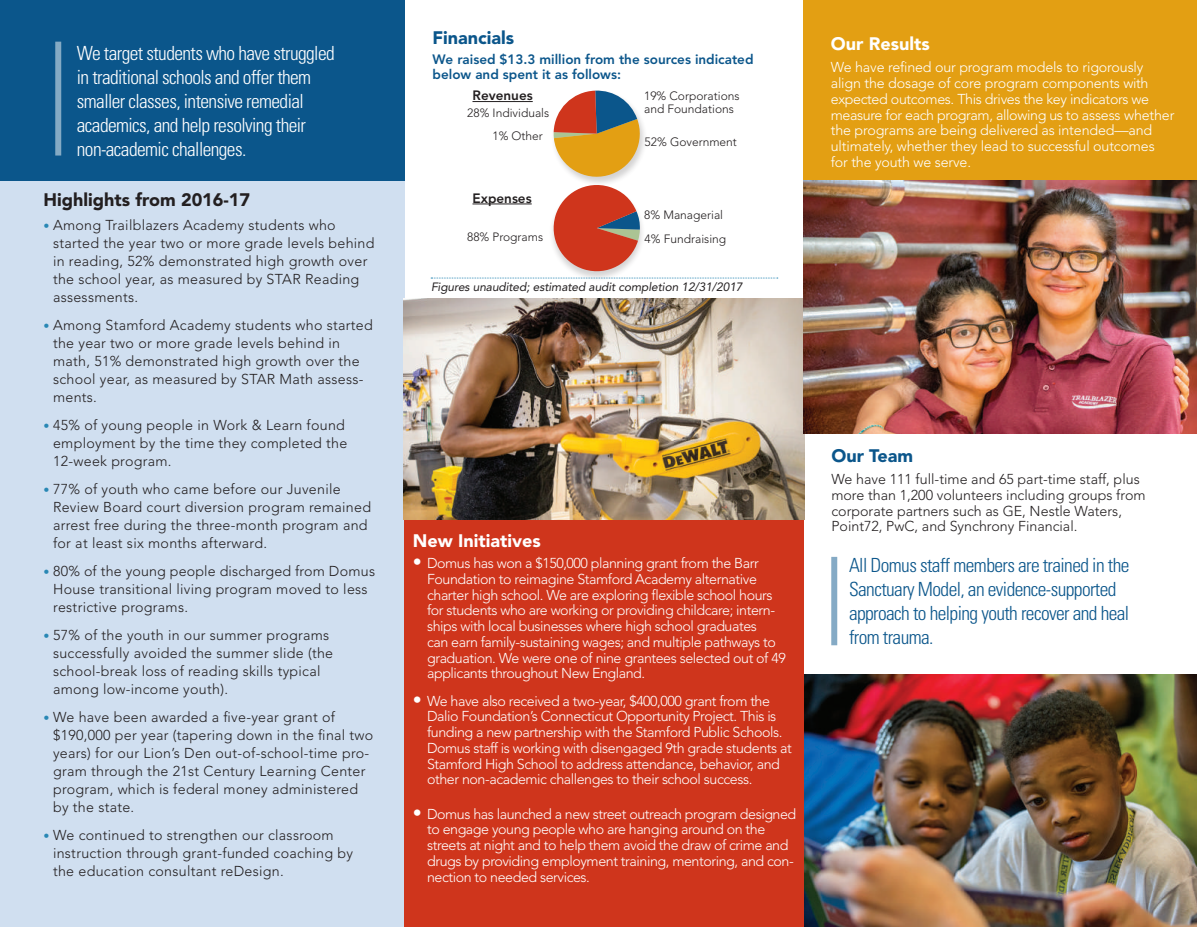
<style>
.page{position:relative;width:1197px;height:927px;background:#fff}
.page>*{position:absolute;margin:0;border:0;box-sizing:border-box;transform-origin:0 0}
.t1{font:300 condensed 19.5px/24px "Univers LT Std";letter-spacing:-.03em;color:#fff}
.t2{font:300 condensed 19.5px/24px "Univers LT Std";letter-spacing:-.03em;color:#0b568b}
.t3{font:900 18px "Avenir LT Std";color:#fff}
.t4{font:900 18px "Avenir LT Std";color:#231f20}
.t5{font:900 18px "Avenir LT Std";color:#0b568b}
.t6{font:300 14.25px/18px "Avenir LT Std";letter-spacing:.02em;color:#231f20}
.t7{font:300 14.25px/15.8px "Avenir LT Std";letter-spacing:-.03em;color:#fff}
.t8{font:300 14.25px/15.8px "Avenir LT Std";letter-spacing:-.01em;color:#fff}
.t9{font:300 14.25px/15.8px "Avenir LT Std";color:#231f20}
.t10{font:800 13.5px/15px "Avenir LT Std";color:#0b568b}
.t11{font:800 13.5px "Avenir LT Std";color:#231f20}
.t12{font:300 12px/13.8px "Avenir LT Std";color:#231f20}
.t13{font:italic 12px "Avenir LT Std";letter-spacing:-.01em;color:#231f20}
.s1{font-size:12px;color:#2887b4}
.s2{font-weight:900;font-size:18px}
</style>
<div class="page">
<div style="left:803px;top:0;width:394px;height:180px;background:#e39f13"></div>
<img style="left:804px;top:675px;width:393px;height:252px">
<div style="left:0;top:180px;width:404px;height:747px;background:#d0dff0"></div>
<div style="left:404px;top:303px;width:400px;height:624px;background:#cf351c"></div>
<img style="left:404px;top:298px;width:400px;height:221px">
<img style="left:803px;top:180px;width:394px;height:253px">
<div style="left:0;top:0;width:404px;height:180px;background:#0b568b"></div>
<svg style="left:431px;top:90px;width:347px;height:189px"></svg>
<div style="left:55px;top:42px;width:6px;height:114px;background:#84aac4"></div>
<div style="left:831px;top:557px;width:6px;height:88px;background:#85aac5"></div>
<svg style="left:1192px;top:922px;width:5px;height:5px"></svg>
<h1 class="t1" style="left:77px;top:41px;width:259px">We target students who have struggled in traditional schools and offer them smaller classes, intensive remedial academics, and help resolving their non-academic challenges.</h1>
<p class="t4" style="left:43px;top:188px;width:208px">Highlights from 2016-17</p>
<p class="t6" style="left:53px;top:216px;width:323px;text-indent:-10px"><span class="s1">•</span> Among Trailblazers Academy students who started the year two or more grade levels behind in reading, 52% demonstrated high growth over the school year, as measured by STAR Reading assessments.</p>
<p class="t6" style="left:53px;top:316px;width:321px;text-indent:-10px"><span class="s1">•</span> Among Stamford Academy students who started the year two or more grade levels behind in math, 51% demonstrated high growth over the school year, as measured by STAR Math assess&shy;ments.</p>
<p class="t6" style="left:53px;top:416px;width:296px;text-indent:-10px"><span class="s1">•</span> 45% of young people in Work &amp; Learn found employment by the time they completed the<br>12-week program.</p>
<p class="t6" style="left:53px;top:480px;width:320px;text-indent:-10px"><span class="s1">•</span> 77% of youth who came before our Juvenile Review Board court diversion program remained arrest free during the three-month program and for at least six months afterward.</p>
<p class="t6" style="left:53px;top:562px;width:323px;text-indent:-10px"><span class="s1">•</span> 80% of the young people discharged from Domus<br>House transitional living program moved to less restrictive programs.</p>
<p class="t6" style="left:53px;top:626px;width:282px;text-indent:-10px"><span class="s1">•</span> 57% of the youth in our summer programs successfully avoided the summer slide (the school-break loss of reading skills typical among low-income youth).</p>
<p class="t6" style="left:53px;top:708px;width:322px;text-indent:-10px"><span class="s1">•</span> We have been awarded a five-year grant of $190,000 per year (tapering down in the final two years) for our Lion’s Den out-of-school-time pro&shy;gram through the 21st Century Learning Center program, which is federal money administered by the state.</p>
<p class="t6" style="left:53px;top:826px;width:301px;text-indent:-10px"><span class="s1">•</span> We continued to strengthen our classroom instruction through grant-funded coaching by the education consultant reDesign.</p>
<p class="t5" style="left:433px;top:27px;width:83px">Financials</p>
<p class="t10" style="left:433px;top:52px;width:322px">We raised $13.3 million from the sources indicated below and spent it as follows:</p>
<p class="t11" style="left:472px;top:88px;width:62px">Revenues</p>
<p class="t12" style="left:467px;top:106px;width:84px">28% Individuals</p>
<p class="t12" style="left:492px;top:129px;width:52px">1% Other</p>
<p class="t11" style="left:473px;top:190px;width:61px">Expenses</p>
<p class="t12" style="left:467px;top:230px;width:78px">88% Programs</p>
<p class="t12" style="left:644px;top:89px;width:97px">19% Corporations and Foundations</p>
<p class="t12" style="left:645px;top:135px;width:94px">52% Government</p>
<p class="t12" style="left:644px;top:208px;width:80px">8% Managerial</p>
<p class="t12" style="left:645px;top:232px;width:83px">4% Fundraising</p>
<p class="t13" style="left:431px;top:280px;width:313px">Figures unaudited; estimated audit completion 12/31/2017</p>
<p class="t3" style="left:831px;top:33px;width:100px">Our Results</p>
<p class="t8" style="left:831px;top:60px;width:345px">We have refined our program models to rigorously align the dosage of core program components with expected outcomes. This drives the key indicators we measure for each program, allowing us to assess whether the programs are being delivered as intended—and ultimately, whether they lead to successful outcomes for the youth we serve.</p>
<p class="t3" style="left:413px;top:530px;width:130px">New Initiatives</p>
<p class="t7" style="left:427px;top:555px;width:360px;text-indent:-14px"><span class="s2">•</span> Domus has won a $150,000 planning grant from the Barr Foundation to reimagine Stamford Academy alternative charter high school. We are exploring flexible school hours for students who are working or providing childcare; intern&shy;ships with local businesses where high school graduates<br>can earn family-sustaining wages; and multiple pathways to graduation. We were one of nine grantees selected out of 49 applicants throughout New England.</p>
<p class="t7" style="left:427px;top:693px;width:366px;text-indent:-14px"><span class="s2">•</span> We have also received a two-year, $400,000 grant from the Dalio Foundation’s Connecticut Opportunity Project. This is funding a new partnership with the Stamford Public Schools.<br>Domus staff is working with disengaged 9th grade students at Stamford High School to address attendance, behavior, and other non-academic challenges to their school success.</p>
<p class="t7" style="left:427px;top:806px;width:371px;text-indent:-14px"><span class="s2">•</span> Domus has launched a new street outreach program designed to engage young people who are hanging around on the streets at night and to help them avoid the draw of crime and drugs by providing employment training, mentoring, and con&shy;nection to needed services.</p>
<p class="t5" style="left:831px;top:444px;width:83px">Our Team</p>
<p class="t9" style="left:831px;top:471px;width:316px">We have 111 full-time and 65 part-time staff, plus more than 1,200 volunteers including groups from corporate partners such as GE, Nestle Waters, Point72, PwC, and Synchrony Financial.</p>
<h1 class="t2" style="left:849px;top:554px;width:282px">All Domus staff members are trained in the Sanctuary Model, an evidence-supported approach to helping youth recover and heal from trauma.</h1>
</div>
